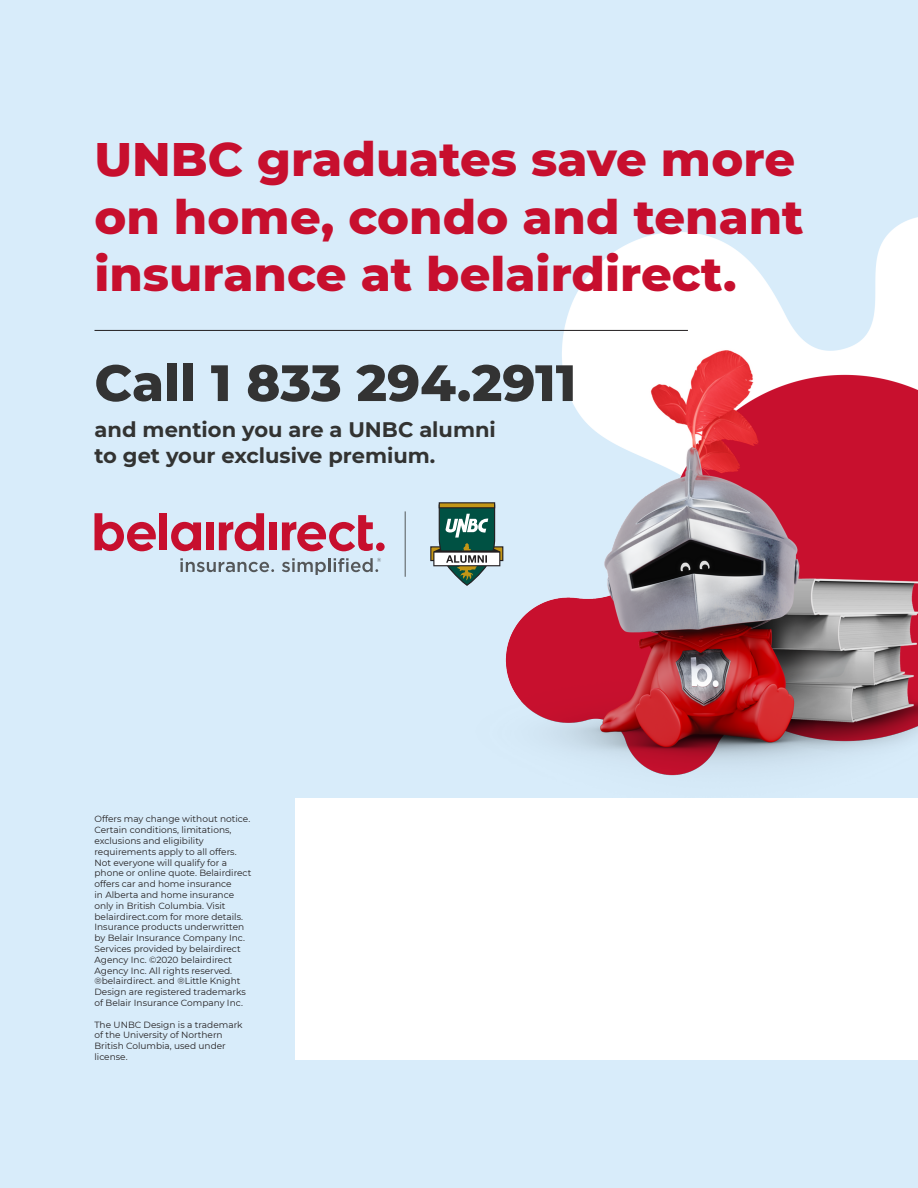
<style>
.page{position:relative;width:918px;height:1188px;background:#d8ecfa}
.page>*{position:absolute;margin:0;border:0;box-sizing:border-box;transform-origin:0 0}
.t1{font:800 51px "Montserrat";color:#333}
.t2{font:800 48px/57.6px "Montserrat";color:#c70f2e}
.t3{font:700 21px "Montserrat";color:#323332}
.t4{font:9px/10.8px "Montserrat";color:#231f20}
</style>
<div class="page">
<img style="left:233px;top:217px;width:685px;height:559px">
<hr style="left:94px;top:330px;width:594px;height:1px;background:#231f20">
<hr style="left:405px;top:511px;width:1px;height:66px;background:#545759">
<svg style="left:430px;top:502px;width:73px;height:84px"></svg>
<svg style="left:95px;top:513px;width:61px;height:38px"></svg>
<svg style="left:171px;top:522px;width:30px;height:29px"></svg>
<div style="left:159px;top:513px;width:8px;height:37px;background:#c70f2e"></div>
<div style="left:206px;top:522px;width:8px;height:28px;background:#c70f2e"></div>
<div style="left:269px;top:522px;width:8px;height:28px;background:#c70f2e"></div>
<svg style="left:219px;top:513px;width:45px;height:38px"></svg>
<svg style="left:282px;top:515px;width:91px;height:36px"></svg>
<div style="left:376px;top:543px;width:9px;height:8px;background:#c70f2e;border-radius:50%"></div>
<svg style="left:282px;top:558px;width:44px;height:17px"></svg>
<hr style="left:328px;top:558px;width:3px;height:14px;background:#545759">
<svg style="left:334px;top:558px;width:47px;height:14px"></svg>
<svg style="left:180px;top:558px;width:94px;height:14px"></svg>
<div style="left:295px;top:798px;width:623px;height:262px;background:#fff"></div>
<p class="t2" style="left:94px;top:127px;width:711px">UNBC graduates save more on home, condo and tenant insurance at belairdirect.</p>
<p class="t1" style="left:94px;top:346px;width:483px">Call 1 833 294.2911</p>
<p class="t3" style="left:94px;top:415px;width:403px">and mention you are a UNBC alumni</p>
<p class="t3" style="left:94px;top:440px;width:342px">to get your exclusive premium.</p>
<p class="t4" style="left:94px;top:813px;width:158px">Offers may change without notice.<br>Certain conditions, limitations, exclusions and eligibility requirements apply to all offers.<br>Not everyone will qualify for a phone or online quote. Belairdirect offers car and home insurance<br>in Alberta and home insurance only in British Columbia. Visit belairdirect.com for more details.<br>Insurance products underwritten by Belair Insurance Company Inc.<br>Services provided by belairdirect Agency Inc. ©2020 belairdirect Agency Inc. All rights reserved. ®belairdirect. and ®Little Knight Design are registered trademarks of Belair Insurance Company Inc.</p>
<p class="t4" style="left:94px;top:1019px;width:150px">The UNBC Design is a trademark of the University of Northern<br>British Columbia, used under license.</p>
</div>
